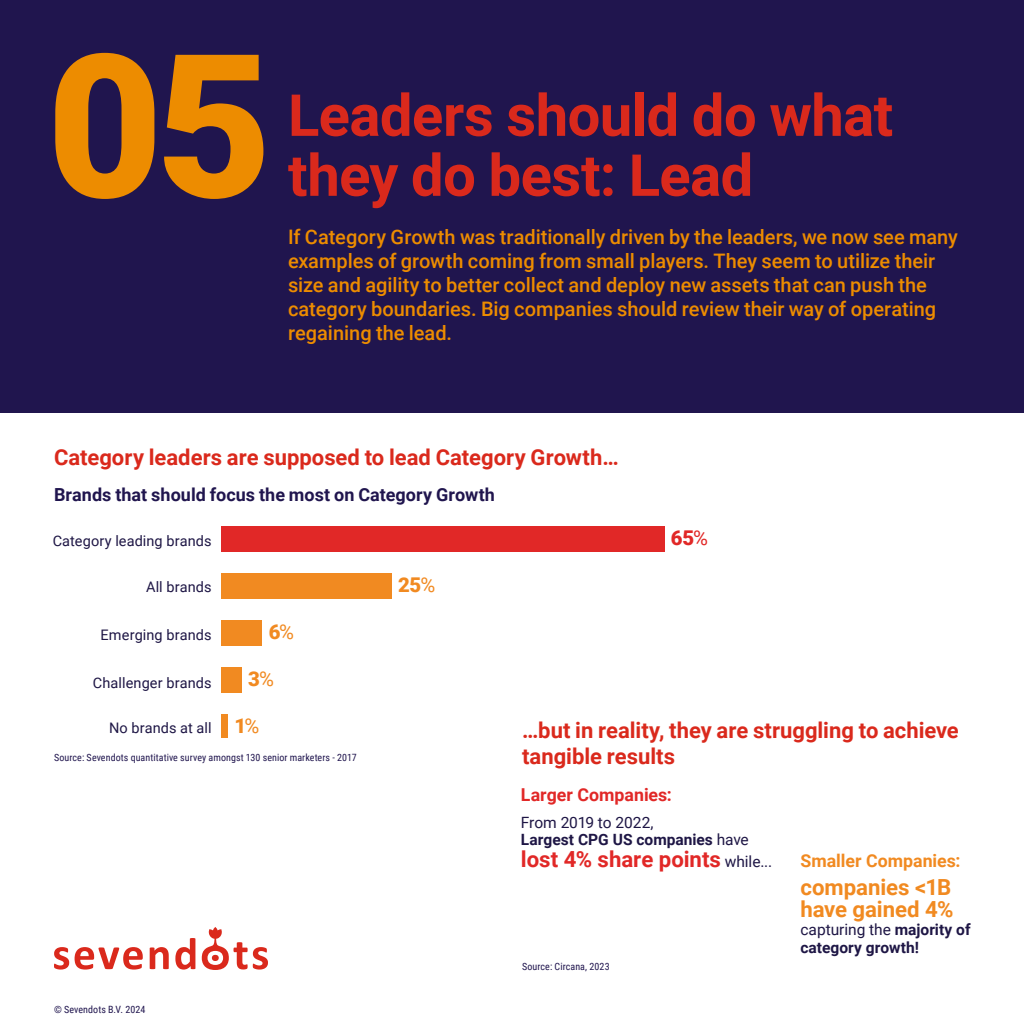
<style>
.page{position:relative;width:1024px;height:1024px;background:#fff}
.page>*{position:absolute;margin:0;border:0;box-sizing:border-box;transform-origin:0 0}
.t1{font:900 200px "Roboto";color:#ed8c00}
.t2{font:700 58px/60px "Roboto";letter-spacing:-.01em;color:#da291c}
.t3{font:700 22.2px "Roboto";color:#e12827}
.t4{font:700 22.2px/22.2px "Roboto";letter-spacing:-.005em;color:#f18a21}
.t5{font:700 22px/26px "Roboto";color:#da291c}
.t6{font:900 20.3px "Roboto";color:#f18a21}
.t7{font:900 20.3px "Roboto";color:#e12827}
.t8{font:500 20px/24px "Roboto";color:#ed8c00}
.t9{font:700 18px "Roboto";color:#20154e}
.t10{font:700 17.8px "Roboto";letter-spacing:-.005em;color:#f18a21}
.t11{font:700 17.8px "Roboto";color:#e12827}
.t12{font:700 15.5px/16.6px "Roboto";color:#1e1645}
.t13{font:14.5px "Roboto";letter-spacing:.005em;color:#1e1645}
.t14{font:10px "Roboto Condensed";letter-spacing:.01em;color:#20154e}
.s1{font-weight:400}
.s2{font-weight:400;font-size:15.5px;color:#1e1645}
</style>
<div class="page">
<div style="left:0;top:0;width:1024px;height:413px;background:#20154e"></div>
<svg style="left:54px;top:947px;width:15px;height:23px"></svg>
<svg style="left:75px;top:947px;width:68px;height:23px"></svg>
<svg style="left:150px;top:947px;width:19px;height:22px"></svg>
<svg style="left:175px;top:938px;width:20px;height:32px"></svg>
<svg style="left:202px;top:927px;width:66px;height:43px"></svg>
<div style="left:221px;top:714px;width:7px;height:24px;background:#f18a21"></div>
<div style="left:221px;top:667px;width:21px;height:25px;background:#f18a21"></div>
<div style="left:221px;top:620px;width:41px;height:25px;background:#f18a21"></div>
<div style="left:221px;top:573px;width:171px;height:25px;background:#f18a21"></div>
<div style="left:221px;top:526px;width:444px;height:25px;background:#e12827"></div>
<h1 class="t1" style="left:47px;top:-14px;width:227px">05</h1>
<h2 class="t2" style="left:288px;top:83px;width:607px">Leaders should do what they do best: Lead</h2>
<p class="t8" style="left:288px;top:224px;width:671px">If Category Growth was traditionally driven by the leaders, we now see many examples of growth coming from small players. They seem to utilize their size and agility to better collect and deploy new assets that can push the category boundaries. Big companies should review their way of operating regaining the lead.</p>
<p class="t5" style="left:54px;top:443px;width:566px">Category leaders are supposed to lead Category Growth…</p>
<p class="t9" style="left:54px;top:481px;width:443px">Brands that should focus the most on Category Growth</p>
<p class="t13" style="left:53px;top:531px;width:160px">Category leading brands</p>
<p class="t13" style="left:146px;top:577px;width:67px">All brands</p>
<p class="t13" style="left:101px;top:625px;width:113px">Emerging brands</p>
<p class="t13" style="left:93px;top:673px;width:120px">Challenger brands</p>
<p class="t13" style="left:109px;top:718px;width:104px">No brands at all</p>
<p class="t6" style="left:269px;top:618px;width:27px">6<span class="s1">%</span></p>
<p class="t6" style="left:248px;top:665px;width:27px">3<span class="s1">%</span></p>
<p class="t6" style="left:235px;top:712px;width:26px">1<span class="s1">%</span></p>
<p class="t14" style="left:54px;top:750px;width:304px">Source: Sevendots quantitative survey amongst 130 senior marketers - 2017</p>
<p class="t6" style="left:398px;top:571px;width:38px">25<span class="s1">%</span></p>
<p class="t14" style="left:54px;top:1002px;width:93px">© Sevendots B.V. 2024</p>
<p class="t7" style="left:671px;top:524px;width:39px">65<span class="s1">%</span></p>
<p class="t5" style="left:522px;top:717px;width:438px">…but in reality, they are struggling to achieve tangible results</p>
<p class="t11" style="left:521px;top:782px;width:152px">Larger Companies:</p>
<p class="t12" style="left:521px;top:814px;width:229px"><span class="s1">From 2019 to 2022,<br></span>Largest CPG US companies <span class="s1">have</span></p>
<p class="t3" style="left:521px;top:844px;width:253px">lost 4% share points <span class="s2">while...</span></p>
<p class="t10" style="left:800px;top:848px;width:162px">Smaller Companies:</p>
<p class="t4" style="left:800px;top:875px;width:155px">companies &lt;1B have gained 4%</p>
<p class="t12" style="left:800px;top:920px;width:172px;line-height:17.8px"><span class="s1">capturing the</span> majority of category growth!</p>
<p class="t14" style="left:522px;top:960px;width:89px">Source: Circana, 2023</p>
</div>
